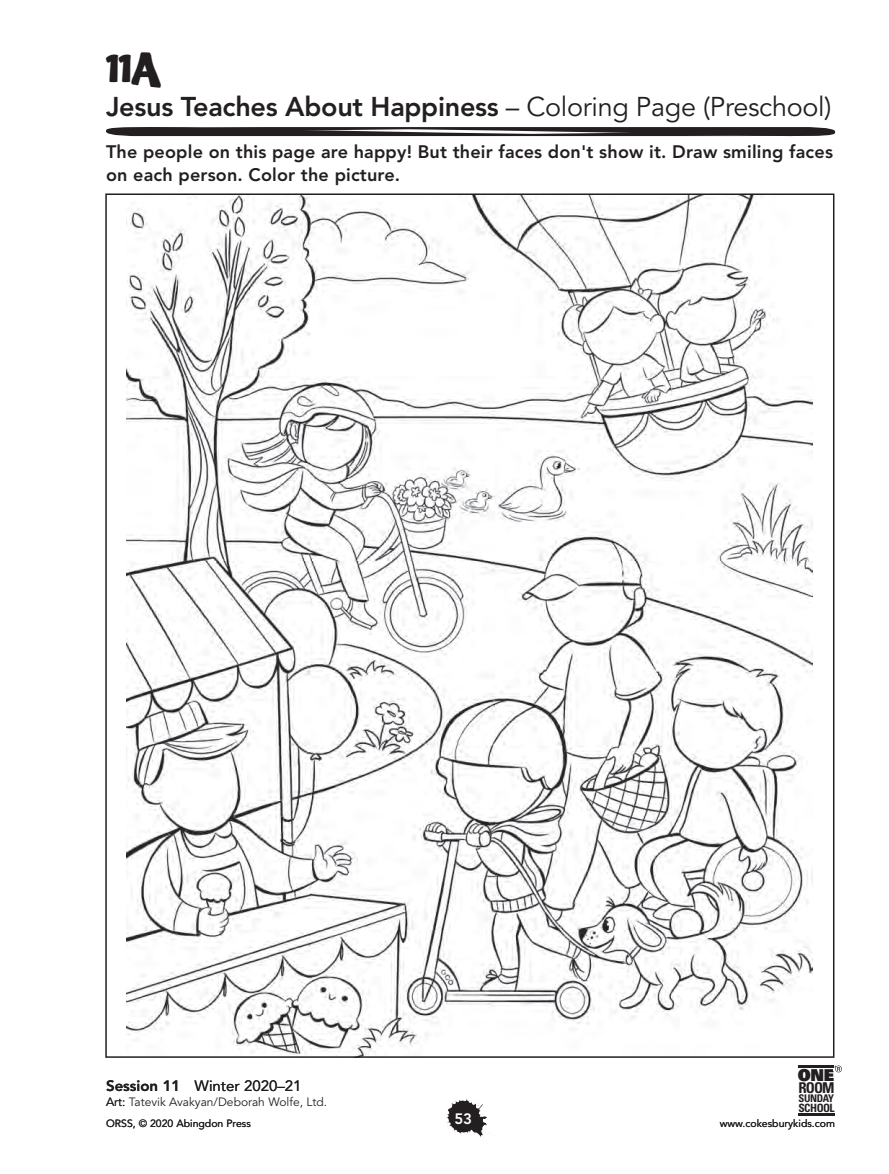
<style>
.page{position:relative;width:889px;height:1174px;background:#fff}
.page>*{position:absolute;margin:0;border:0;box-sizing:border-box;transform-origin:0 0}
.t1{font:36px "Good Girl";color:#231f20}
.t2{font:800 27px "Avenir LT Std";letter-spacing:-.01em;color:#231f20}
.t3{font:800 18px/22.5px "Avenir LT Std";letter-spacing:.01em;color:#231f20}
.t4{font:16.35px "Univers LT Std X Black";color:#231f20}
.t5{font:15px "Avenir LT Std";color:#231f20}
.t6{font:800 15px "Avenir LT Std";color:#fff}
.t7{font:700 condensed 14.85px "Univers LT Std";color:#231f20}
.t8{font:12px "Avenir LT Std";color:#231f20}
.t9{font:700 condensed 11.4px "Univers LT Std";letter-spacing:-.045em;color:#231f20}
.t10{font:10.5px "Avenir LT Std";color:#231f20}
.t11{font:700 condensed 10.5px "Univers LT Std";letter-spacing:-.04em;color:#231f20}
.s1{font-weight:400}
.s2{font-size:10.65px}
.s3{font-weight:800}
</style>
<div class="page">
<svg style="left:106px;top:127px;width:729px;height:10px"></svg>
<svg style="left:446px;top:1099px;width:46px;height:38px"></svg>
<div style="left:453px;top:1107px;width:24px;height:23px;background:#231f20;border-radius:50%"></div>
<img style="left:127px;top:196px;width:686px;height:859px">
<hr style="left:798px;top:1065px;width:25px;height:3px;background:#231f20">
<hr style="left:798px;top:1113px;width:36px;height:2px;background:#231f20">
<svg style="left:825px;top:1065px;width:17px;height:7px"></svg>
<h1 class="t1" style="left:106px;top:52px;width:57px">11A</h1>
<h2 class="t2" style="left:106px;top:90px;width:727px">Jesus Teaches About Happiness <span class="s1">– Coloring Page (Preschool)</span></h2>
<p class="t3" style="left:106px;top:141px;width:728px">The people on this page are happy! But their faces don't show it. Draw smiling faces on each person. Color the picture.</p>
<p class="t4" style="left:798px;top:1064px;width:38px">ONE</p>
<p class="t7" style="left:798px;top:1079px;width:38px">ROOM</p>
<p class="t11" style="left:798px;top:1092px;width:37px"><span class="s2">S</span>UNDAY</p>
<p class="t9" style="left:798px;top:1100px;width:38px">SCHOOL</p>
<p class="t5" style="left:106px;top:1076px;width:197px"><span class="s3">Session 11</span> Winter 2020–21</p>
<p class="t8" style="left:106px;top:1094px;width:222px">Art: Tatevik Avakyan/Deborah Wolfe, Ltd.</p>
<p class="t6" style="left:454px;top:1110px;width:19px">53</p>
<p class="t10" style="left:106px;top:1117px;width:146px">ORSS, © 2020 Abingdon Press</p>
<p class="t10" style="left:720px;top:1117px;width:117px">www.cokesburykids.com</p>
</div>
